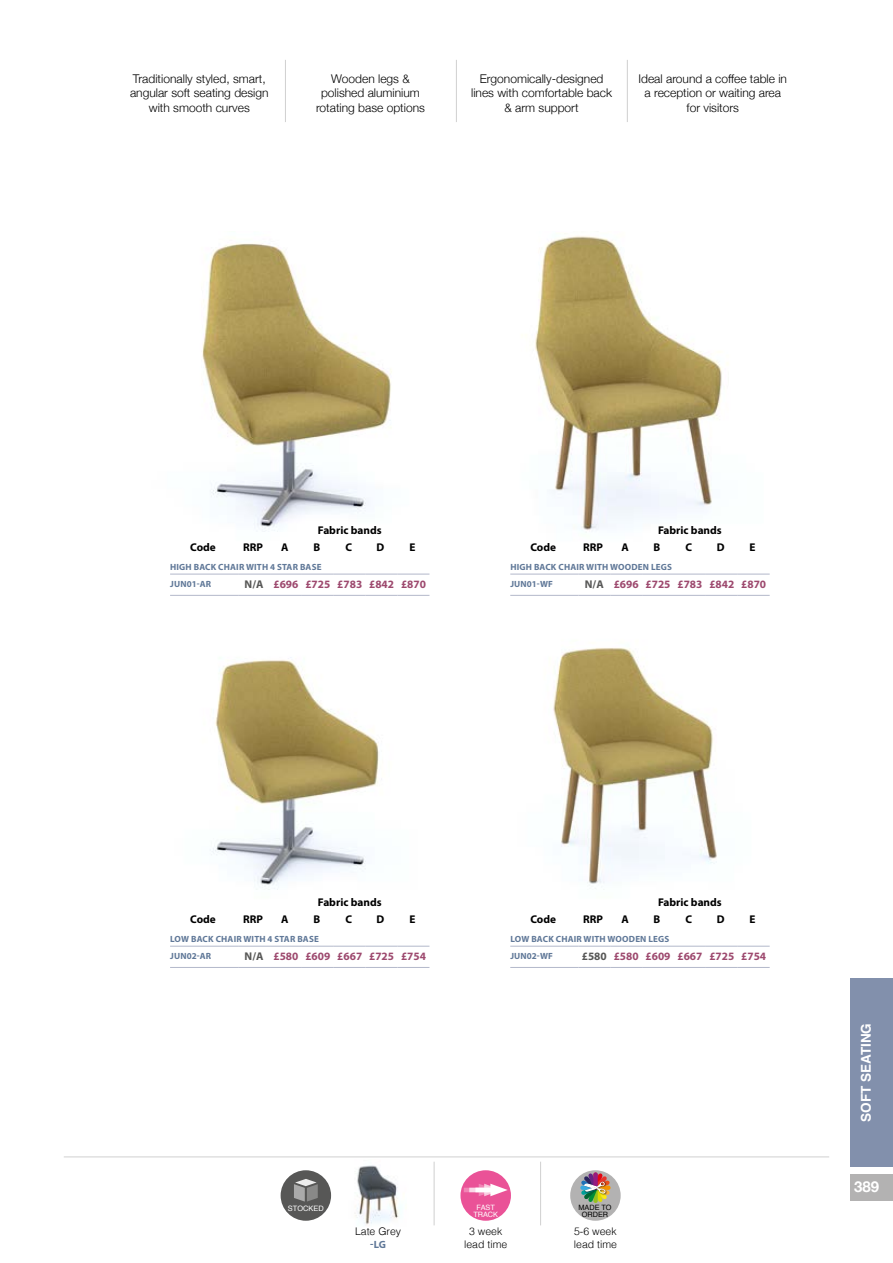
<style>
.page{position:relative;width:893px;height:1263px;background:#fff}
.page>*{position:absolute;margin:0;border:0;box-sizing:border-box;transform-origin:0 0}
.t1{font:700 15px "Helvetica Neue";color:#fff}
.t2{font:700 13.5px "Helvetica";color:#fff}
.t3{font:300 12px/14.4px "Helvetica Neue";color:#000;text-align:center}
.t4{font:700 11.25px "Myriad Pro";color:#9d496e}
.t5{font:700 11.25px "Myriad Pro";color:#000}
.t6{font:300 10.5px/12.6px "Helvetica";color:#000}
.t7{font:700 10.5px "Myriad Pro";color:#607898}
.t8{font:700 9px/17.2px "Myriad Pro";letter-spacing:.02em;color:#607898}
.t9{font:7.35px/7.4px "Helvetica";color:#fff;text-align:center}
.t10{font:7.35px/7.4px "Helvetica";color:#000;text-align:center}
.s1{color:#575756}
</style>
<div class="page">
<img style="left:355px;top:1165px;width:45px;height:60px">
<hr style="left:64px;top:1157px;width:765px;height:1px;background:#d0d0d0">
<img style="left:535px;top:236px;width:193px;height:295px">
<img style="left:511px;top:594px;width:258px;height:295px">
<img style="left:202px;top:243px;width:190px;height:289px">
<img style="left:170px;top:594px;width:259px;height:296px">
<hr style="left:170px;top:574px;width:68px;height:1px;background:#b3b8ca">
<hr style="left:238px;top:574px;width:32px;height:1px;background:#b3b8ca">
<hr style="left:270px;top:574px;width:32px;height:1px;background:#b3b8ca">
<hr style="left:302px;top:574px;width:32px;height:1px;background:#b3b8ca">
<hr style="left:334px;top:574px;width:32px;height:1px;background:#b3b8ca">
<hr style="left:366px;top:574px;width:32px;height:1px;background:#b3b8ca">
<hr style="left:398px;top:574px;width:31px;height:1px;background:#b3b8ca">
<hr style="left:170px;top:595px;width:68px;height:1px;background:#b3b8ca">
<hr style="left:238px;top:595px;width:32px;height:1px;background:#b3b8ca">
<hr style="left:270px;top:595px;width:32px;height:1px;background:#b3b8ca">
<hr style="left:302px;top:595px;width:32px;height:1px;background:#b3b8ca">
<hr style="left:334px;top:595px;width:32px;height:1px;background:#b3b8ca">
<hr style="left:366px;top:595px;width:32px;height:1px;background:#b3b8ca">
<hr style="left:398px;top:595px;width:31px;height:1px;background:#b3b8ca">
<hr style="left:170px;top:946px;width:68px;height:1px;background:#b3b8ca">
<hr style="left:238px;top:946px;width:32px;height:1px;background:#b3b8ca">
<hr style="left:270px;top:946px;width:32px;height:1px;background:#b3b8ca">
<hr style="left:302px;top:946px;width:32px;height:1px;background:#b3b8ca">
<hr style="left:334px;top:946px;width:32px;height:1px;background:#b3b8ca">
<hr style="left:366px;top:946px;width:32px;height:1px;background:#b3b8ca">
<hr style="left:398px;top:946px;width:31px;height:1px;background:#b3b8ca">
<hr style="left:170px;top:967px;width:68px;height:1px;background:#b3b8ca">
<hr style="left:238px;top:967px;width:32px;height:1px;background:#b3b8ca">
<hr style="left:270px;top:967px;width:32px;height:1px;background:#b3b8ca">
<hr style="left:302px;top:967px;width:32px;height:1px;background:#b3b8ca">
<hr style="left:334px;top:967px;width:32px;height:1px;background:#b3b8ca">
<hr style="left:366px;top:967px;width:32px;height:1px;background:#b3b8ca">
<hr style="left:398px;top:967px;width:31px;height:1px;background:#b3b8ca">
<hr style="left:510px;top:946px;width:68px;height:1px;background:#b3b8ca">
<hr style="left:578px;top:946px;width:32px;height:1px;background:#b3b8ca">
<hr style="left:610px;top:946px;width:32px;height:1px;background:#b3b8ca">
<hr style="left:642px;top:946px;width:32px;height:1px;background:#b3b8ca">
<hr style="left:674px;top:946px;width:32px;height:1px;background:#b3b8ca">
<hr style="left:706px;top:946px;width:32px;height:1px;background:#b3b8ca">
<hr style="left:738px;top:946px;width:32px;height:1px;background:#b3b8ca">
<hr style="left:510px;top:967px;width:68px;height:1px;background:#b3b8ca">
<hr style="left:578px;top:967px;width:32px;height:1px;background:#b3b8ca">
<hr style="left:610px;top:967px;width:32px;height:1px;background:#b3b8ca">
<hr style="left:642px;top:967px;width:32px;height:1px;background:#b3b8ca">
<hr style="left:674px;top:967px;width:32px;height:1px;background:#b3b8ca">
<hr style="left:706px;top:967px;width:32px;height:1px;background:#b3b8ca">
<hr style="left:738px;top:967px;width:32px;height:1px;background:#b3b8ca">
<hr style="left:510px;top:574px;width:68px;height:1px;background:#b3b8ca">
<hr style="left:578px;top:574px;width:32px;height:1px;background:#b3b8ca">
<hr style="left:610px;top:574px;width:32px;height:1px;background:#b3b8ca">
<hr style="left:642px;top:574px;width:32px;height:1px;background:#b3b8ca">
<hr style="left:674px;top:574px;width:32px;height:1px;background:#b3b8ca">
<hr style="left:706px;top:574px;width:32px;height:1px;background:#b3b8ca">
<hr style="left:738px;top:574px;width:32px;height:1px;background:#b3b8ca">
<hr style="left:510px;top:595px;width:68px;height:1px;background:#b3b8ca">
<hr style="left:578px;top:595px;width:32px;height:1px;background:#b3b8ca">
<hr style="left:610px;top:595px;width:32px;height:1px;background:#b3b8ca">
<hr style="left:642px;top:595px;width:32px;height:1px;background:#b3b8ca">
<hr style="left:674px;top:595px;width:32px;height:1px;background:#b3b8ca">
<hr style="left:706px;top:595px;width:32px;height:1px;background:#b3b8ca">
<hr style="left:738px;top:595px;width:32px;height:1px;background:#b3b8ca">
<div style="left:570px;top:1170px;width:51px;height:51px;background:#b3b2b2;border-radius:50%"></div>
<svg style="left:580px;top:1172px;width:31px;height:31px"></svg>
<div style="left:460px;top:1170px;width:51px;height:51px;background:#ea5297;border-radius:50%"></div>
<svg style="left:464px;top:1188px;width:15px;height:4px"></svg>
<svg style="left:479px;top:1184px;width:29px;height:12px"></svg>
<hr style="left:540px;top:1162px;width:1px;height:63px;background:#d0d0d0">
<hr style="left:434px;top:1162px;width:1px;height:63px;background:#d0d0d0">
<div style="left:281px;top:1170px;width:50px;height:51px;background:#575756;border-radius:50%"></div>
<svg style="left:294px;top:1179px;width:24px;height:22px"></svg>
<div style="left:850px;top:978px;width:43px;height:189px;background:#8290ac"></div>
<div style="left:850px;top:1174px;width:43px;height:26px;background:#b3b2b2"></div>
<hr style="left:627px;top:60px;width:1px;height:62px;background:#d0d0d0">
<hr style="left:456px;top:60px;width:1px;height:62px;background:#d0d0d0">
<hr style="left:285px;top:60px;width:1px;height:62px;background:#d0d0d0">
<p class="t3" style="left:130px;top:70px;width:140px">Traditionally styled, smart, angular soft seating design with smooth curves</p>
<p class="t3" style="left:316px;top:70px;width:110px">Wooden legs &amp; polished aluminium rotating base options</p>
<p class="t3" style="left:638px;top:70px;width:150px">Ideal around a coffee table in a reception or waiting area for visitors</p>
<p class="t3" style="left:471px;top:70px;width:142px">Ergonomically-designed lines with comfortable back &amp; arm support</p>
<p class="t5" style="left:318px;top:522px;width:65px">Fabric bands</p>
<p class="t5" style="left:658px;top:522px;width:65px">Fabric bands</p>
<p class="t5" style="left:190px;top:540px;width:27px">Code</p>
<p class="t5" style="left:243px;top:540px;width:21px">RRP</p>
<p class="t5" style="left:281px;top:540px;width:9px">A</p>
<p class="t5" style="left:313px;top:540px;width:8px">B</p>
<p class="t5" style="left:345px;top:540px;width:8px">C</p>
<p class="t5" style="left:377px;top:540px;width:9px">D</p>
<p class="t5" style="left:409px;top:540px;width:8px">E</p>
<p class="t8" style="left:170px;top:558px;width:153px">HIGH BACK CHAIR WITH 4 STAR BASE<br>JUN01-AR</p>
<p class="t4" style="left:245px;top:577px;width:183px"><span class="s1">N/A</span> £696 £725 £783 £842 £870</p>
<p class="t5" style="left:530px;top:540px;width:27px">Code</p>
<p class="t5" style="left:583px;top:540px;width:21px">RRP</p>
<p class="t5" style="left:621px;top:540px;width:9px">A</p>
<p class="t5" style="left:654px;top:540px;width:8px">B</p>
<p class="t5" style="left:685px;top:540px;width:8px">C</p>
<p class="t5" style="left:717px;top:540px;width:9px">D</p>
<p class="t5" style="left:750px;top:540px;width:8px">E</p>
<p class="t8" style="left:510px;top:558px;width:163px">HIGH BACK CHAIR WITH WOODEN LEGS<br>JUN01-WF</p>
<p class="t4" style="left:585px;top:577px;width:183px"><span class="s1">N/A</span> £696 £725 £783 £842 £870</p>
<p class="t5" style="left:318px;top:895px;width:65px">Fabric bands</p>
<p class="t5" style="left:658px;top:895px;width:65px">Fabric bands</p>
<p class="t5" style="left:190px;top:912px;width:27px">Code</p>
<p class="t5" style="left:243px;top:912px;width:21px">RRP</p>
<p class="t5" style="left:281px;top:912px;width:9px">A</p>
<p class="t5" style="left:313px;top:912px;width:8px">B</p>
<p class="t5" style="left:345px;top:912px;width:8px">C</p>
<p class="t5" style="left:377px;top:912px;width:9px">D</p>
<p class="t5" style="left:409px;top:912px;width:8px">E</p>
<p class="t8" style="left:170px;top:930px;width:150px">LOW BACK CHAIR WITH 4 STAR BASE<br>JUN02-AR</p>
<p class="t4" style="left:245px;top:949px;width:183px"><span class="s1">N/A</span> £580 £609 £667 £725 £754</p>
<p class="t5" style="left:530px;top:912px;width:27px">Code</p>
<p class="t5" style="left:583px;top:912px;width:21px">RRP</p>
<p class="t5" style="left:621px;top:912px;width:9px">A</p>
<p class="t5" style="left:654px;top:912px;width:8px">B</p>
<p class="t5" style="left:685px;top:912px;width:8px">C</p>
<p class="t5" style="left:717px;top:912px;width:9px">D</p>
<p class="t5" style="left:750px;top:912px;width:8px">E</p>
<p class="t8" style="left:510px;top:930px;width:161px">LOW BACK CHAIR WITH WOODEN LEGS<br>JUN02-WF</p>
<p class="t4" style="left:582px;top:949px;width:186px"><span class="s1">£580</span> £580 £609 £667 £725 £754</p>
<p class="t2" style="left:855px;top:1122px;width:100px;rotate:-90deg">SOFT SEATING</p>
<p class="t1" style="left:854px;top:1174px;width:27px">389</p>
<p class="t9" style="left:288px;top:1205px;width:37px">STOCKED</p>
<p class="t6" style="left:355px;top:1224px;width:48px">Late Grey</p>
<p class="t7" style="left:370px;top:1237px;width:17px">-LG</p>
<p class="t9" style="left:473px;top:1203px;width:26px">FAST<br>TRACK</p>
<p class="t6" style="left:464px;top:1224px;width:45px;text-align:center">3 week lead time</p>
<p class="t10" style="left:578px;top:1203px;width:35px">MADE TO<br>ORDER</p>
<p class="t6" style="left:574px;top:1224px;width:45px">5-6 week lead time</p>
</div>
